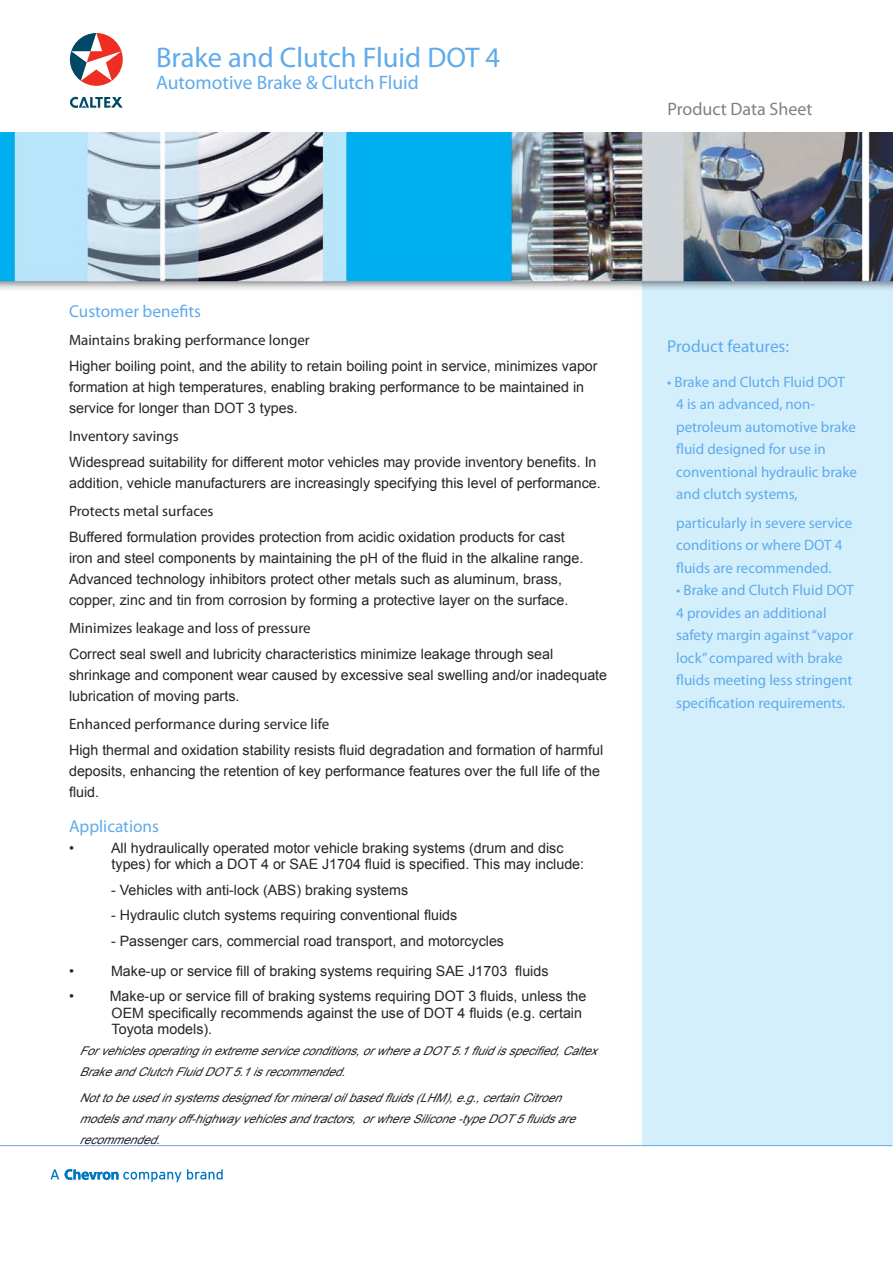
<style>
.page{position:relative;width:893px;height:1263px;background:#fff}
.page>*{position:absolute;margin:0;border:0;box-sizing:border-box;transform-origin:0 0}
.Paragraph_Style1{font:28.5px "Myriad Pro";color:#60aaeb}
.Paragraph_Style2{font:19.5px "Myriad Pro";color:#60aaeb}
.Paragraph_Style2-2{font:18px "Myriad Pro";color:#7f8083}
.Paragraph_Style3{font:17.25px "Myriad Pro";color:#60aaeb}
.Paragraph_Style13{font:17.25px "Myriad Pro";color:#60aaeb}
.Paragraph_Style4{font:17.25px "Myriad Pro";color:#60aaeb}
.Paragraph_Style15{font:15px/22.5px "Myriad Pro";color:#60aaeb}
.Paragraph_Style4-2{font:15px "Myriad Pro";color:#262424}
.Paragraph_Style14{font:15px/22.5px "Myriad Pro";color:#60aaeb}
.Paragraph_Style5{font:14.25px/21px "Arial";color:#262424}
.Paragraph_Style7{font:14.25px/16.5px "Arial";color:#262424}
.Paragraph_Style6{font:14.25px/21px "Arial";color:#262424}
.Paragraph_Style12{font:italic 12px/21px "Arial";color:#262424}
.Paragraph_Style11{font:italic 12px/21px "Arial";color:#262424}
</style>
<div class="page">
<img style="left:0;top:132px;width:892px;height:1013px">
<hr style="left:0;top:1145px;width:892px;height:1px;background:#60aaeb">
<svg style="left:50px;top:1169px;width:9px;height:10px"></svg>
<svg style="left:65px;top:1169px;width:116px;height:13px"></svg>
<svg style="left:187px;top:1169px;width:36px;height:11px"></svg>
<svg style="left:70px;top:33px;width:53px;height:53px"></svg>
<svg style="left:70px;top:97px;width:53px;height:11px"></svg>
<p class="Paragraph_Style1" style="left:156px;top:39px;width:345px">Brake and Clutch Fluid DOT 4</p>
<p class="Paragraph_Style2" style="left:156px;top:70px;width:264px">Automotive Brake &amp; Clutch Fluid</p>
<p class="Paragraph_Style2-2" style="left:667px;top:98px;width:146px">Product Data Sheet</p>
<p class="Paragraph_Style3" style="left:69px;top:300px;width:133px">Customer benefits</p>
<p class="Paragraph_Style4-2" style="left:69px;top:331px;width:242px">Maintains braking performance longer</p>
<p class="Paragraph_Style5" style="left:69px;top:355px;width:530px">Higher boiling point, and the ability to retain boiling point in service, minimizes vapor formation at high temperatures, enabling braking performance to be maintained in service for longer than DOT 3 types.</p>
<p class="Paragraph_Style4-2" style="left:69px;top:427px;width:111px">Inventory savings</p>
<p class="Paragraph_Style5" style="left:69px;top:451px;width:533px">Widespread suitability for different motor vehicles may provide inventory benefits. In addition, vehicle manufacturers are increasingly specifying this level of performance.</p>
<p class="Paragraph_Style4-2" style="left:69px;top:502px;width:146px">Protects metal surfaces</p>
<p class="Paragraph_Style5" style="left:69px;top:526px;width:516px">Buffered formulation provides protection from acidic oxidation products for cast iron and steel components by maintaining the pH of the fluid in the alkaline range.<br>Advanced technology inhibitors protect other metals such as aluminum, brass, copper, zinc and tin from corrosion by forming a protective layer on the surface.</p>
<p class="Paragraph_Style4-2" style="left:69px;top:619px;width:243px">Minimizes leakage and loss of pressure</p>
<p class="Paragraph_Style5" style="left:69px;top:643px;width:539px">Correct seal swell and lubricity characteristics minimize leakage through seal shrinkage and component wear caused by excessive seal swelling and/or inadequate lubrication of moving parts.</p>
<p class="Paragraph_Style4-2" style="left:69px;top:715px;width:262px">Enhanced performance during service life</p>
<p class="Paragraph_Style6" style="left:69px;top:739px;width:535px">High thermal and oxidation stability resists fluid degradation and formation of harmful deposits, enhancing the retention of key performance features over the full life of the fluid.</p>
<p class="Paragraph_Style4" style="left:69px;top:816px;width:91px">Applications</p>
<p class="Paragraph_Style7" style="left:69px;top:840px;width:6px">•</p>
<p class="Paragraph_Style7" style="left:111px;top:840px;width:474px">All hydraulically operated motor vehicle braking systems (drum and disc types) for which a DOT 4 or SAE J1704 fluid is specified. This may include:</p>
<p class="Paragraph_Style7" style="left:111px;top:882px;width:298px">- Vehicles with anti-lock (ABS) braking systems</p>
<p class="Paragraph_Style7" style="left:111px;top:907px;width:348px">- Hydraulic clutch systems requiring conventional fluids</p>
<p class="Paragraph_Style7" style="left:111px;top:933px;width:394px">- Passenger cars, commercial road transport, and motorcycles</p>
<p class="Paragraph_Style7" style="left:69px;top:963px;width:6px">•</p>
<p class="Paragraph_Style7" style="left:111px;top:963px;width:439px">Make-up or service fill of braking systems requiring SAE J1703 fluids</p>
<p class="Paragraph_Style7" style="left:69px;top:988px;width:6px">•</p>
<p class="Paragraph_Style7" style="left:110px;top:988px;width:478px">Make-up or service fill of braking systems requiring DOT 3 fluids, unless the<br>OEM specifically recommends against the use of DOT 4 fluids (e.g. certain<br>Toyota models).</p>
<p class="Paragraph_Style11" style="left:80px;top:1041px;width:526px">Forvehiclesoperatinginextremeserviceconditions,orwhereaDOT5.1fluidisspecified,Caltex<br>BrakeandClutchFluidDOT5.1isrecommended.</p>
<p class="Paragraph_Style12" style="left:80px;top:1087px;width:504px">Nottobeusedinsystemsdesignedformineraloilbasedfluids(LHM),e.g.,certainCitroen modelsandmanyoff-highwayvehiclesandtractors,orwhereSilicone-typeDOT5fluidsare recommended.</p>
<p class="Paragraph_Style13" style="left:667px;top:336px;width:123px">Product features:</p>
<p class="Paragraph_Style14" style="left:676px;top:370px;width:182px;text-indent:-9px">• Brake and Clutch Fluid DOT<br>4 is an advanced, non&shy;petroleum automotive brake fluid designed for use in conventional hydraulic brake and clutch systems,</p>
<p class="Paragraph_Style15" style="left:676px;top:511px;width:178px">particularly in severe service conditions or where DOT 4 fluids are recommended.</p>
<p class="Paragraph_Style15" style="left:676px;top:579px;width:179px">• Brake and Clutch Fluid DOT<br>4 provides an additional safety margin against “vapor lock” compared with brake fluids meeting less stringent specification requirements.</p>
</div>
